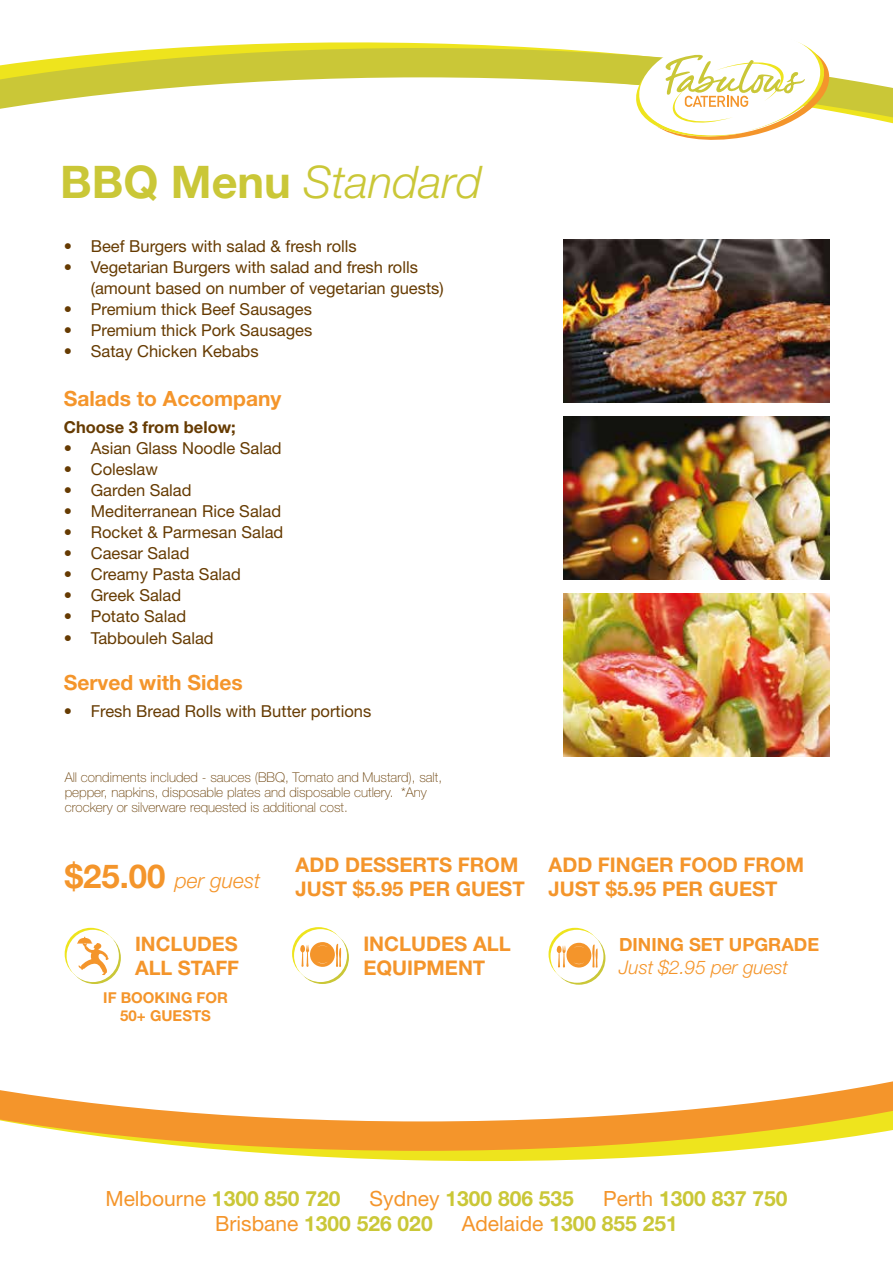
<style>
.page{position:relative;width:893px;height:1263px;background:#fff}
.page>*{position:absolute;margin:0;border:0;box-sizing:border-box;transform-origin:0 0}
.t1{font:italic 300 45px "Helvetica Neue LT Std";color:#cac737}
.t2{font:700 21px "Helvetica Neue LT Std";color:#cac737}
.t3{font:700 21px "Helvetica Neue LT Std";color:#f4952b}
.t4{font:italic 300 21px "Helvetica Neue LT Std";color:#f4952b}
.t5{font:700 20.25px/24.3px "Helvetica Neue LT Std";color:#f4952b}
.t6{font:700 19.95px/24px "Helvetica Neue LT Std";color:#f4952b}
.t7{font:italic 300 18.9px "Helvetica Neue LT Std";color:#f4952b}
.t8{font:700 18.15px "Helvetica Neue LT Std";color:#f4952b}
.t9{font:16.5px/21px "Helvetica Neue LT Std";color:#663b02}
.t10{font:700 16.5px "Helvetica Neue LT Std";color:#663b02}
.t11{font:700 15px/18px "Helvetica Neue LT Std";color:#f4952b;text-align:center}
.t12{font:100 13.5px/15px "Helvetica Neue LT Std";color:#663b02}
.s1{font-weight:700;font-style:normal}
.s2{font-weight:700;font-style:normal;font-size:33px}
.s3{font-weight:400;color:#f4952b}
</style>
<div class="page">
<img style="left:564px;top:261px;width:265px;height:142px">
<img style="left:564px;top:416px;width:265px;height:163px">
<img style="left:564px;top:594px;width:265px;height:163px">
<svg style="left:65px;top:928px;width:52px;height:52px"></svg>
<div style="left:67px;top:930px;width:52px;height:52px;background:#fff;border-radius:50%"></div>
<svg style="left:78px;top:937px;width:14px;height:5px"></svg>
<svg style="left:292px;top:927px;width:53px;height:53px"></svg>
<div style="left:294px;top:929px;width:53px;height:53px;background:#fff;border-radius:50%"></div>
<svg style="left:549px;top:928px;width:52px;height:53px"></svg>
<div style="left:550px;top:930px;width:53px;height:53px;background:#fff;border-radius:50%"></div>
<svg style="left:174px;top:42px;width:656px;height:219px"></svg>
<svg style="left:0;top:48px;width:893px;height:201px"></svg>
<svg style="left:65px;top:942px;width:663px;height:220px"></svg>
<svg style="left:0;top:950px;width:893px;height:201px"></svg>
<svg style="left:632px;top:42px;width:201px;height:102px"></svg>
<h1 class="t1" style="left:60px;top:155px;width:423px"><span class="s1">BBQ Menu</span> Standard</h1>
<p class="t9" style="left:64px;top:235px;width:294px">• Beef Burgers with salad &amp; fresh rolls</p>
<p class="t9" style="left:91px;top:256px;width:355px;text-indent:-27px">• Vegetarian Burgers with salad and fresh rolls (amount based on number of vegetarian guests)</p>
<p class="t9" style="left:64px;top:298px;width:250px">• Premium thick Beef Sausages</p>
<p class="t9" style="left:64px;top:319px;width:250px">• Premium thick Pork Sausages</p>
<p class="t9" style="left:64px;top:340px;width:196px">• Satay Chicken Kebabs</p>
<p class="t3" style="left:64px;top:386px;width:219px">Salads to Accompany</p>
<p class="t10" style="left:64px;top:417px;width:173px">Choose 3 from below;</p>
<p class="t9" style="left:64px;top:438px;width:219px">• Asian Glass Noodle Salad</p>
<p class="t9" style="left:64px;top:459px;width:96px">• Coleslaw</p>
<p class="t9" style="left:64px;top:480px;width:129px">• Garden Salad</p>
<p class="t9" style="left:64px;top:501px;width:219px">• Mediterranean Rice Salad</p>
<p class="t9" style="left:64px;top:522px;width:221px">• Rocket &amp; Parmesan Salad</p>
<p class="t9" style="left:64px;top:543px;width:127px">• Caesar Salad</p>
<p class="t9" style="left:64px;top:564px;width:179px">• Creamy Pasta Salad</p>
<p class="t9" style="left:64px;top:585px;width:119px">• Greek Salad</p>
<p class="t9" style="left:64px;top:606px;width:124px">• Potato Salad</p>
<p class="t9" style="left:64px;top:627px;width:151px">• Tabbouleh Salad</p>
<p class="t3" style="left:64px;top:669px;width:180px">Served with Sides</p>
<p class="t9" style="left:64px;top:700px;width:309px">• Fresh Bread Rolls with Butter portions</p>
<p class="t12" style="left:65px;top:770px;width:379px">All condiments included - sauces (BBQ, Tomato and Mustard), salt, pepper, napkins, disposable plates and disposable cutlery. *Any crockery or silverware requested is additional cost.</p>
<p class="t4" style="left:65px;top:868px;width:197px"><span class="s2">$25.00</span> per guest</p>
<p class="t5" style="left:296px;top:852px;width:231px">ADD DESSERTS FROM<br>JUST $5.95 PER GUEST</p>
<p class="t5" style="left:548px;top:852px;width:257px">ADD FINGER FOOD FROM<br>JUST $5.95 PER GUEST</p>
<p class="t5" style="left:363px;top:931px;width:149px">INCLUDES ALL<br>EQUIPMENT</p>
<p class="t11" style="left:103px;top:989px;width:126px">IF BOOKING FOR<br>50+ GUESTS</p>
<p class="t6" style="left:135px;top:931px;width:105px">INCLUDES<br>ALL STAFF</p>
<p class="t8" style="left:619px;top:934px;width:202px">DINING SET UPGRADE</p>
<p class="t7" style="left:619px;top:956px;width:171px">Just $2.95 per guest</p>
<p class="t2" style="left:105px;top:1185px;width:237px"><span class="s3">Melbourne</span> 1300 850 720</p>
<p class="t2" style="left:370px;top:1185px;width:206px"><span class="s3">Sydney</span> 1300 806 535</p>
<p class="t2" style="left:603px;top:1185px;width:186px"><span class="s3">Perth</span> 1300 837 750</p>
<p class="t2" style="left:215px;top:1210px;width:219px"><span class="s3">Brisbane</span> 1300 526 020</p>
<p class="t2" style="left:462px;top:1210px;width:217px"><span class="s3">Adelaide</span> 1300 855 251</p>
</div>
